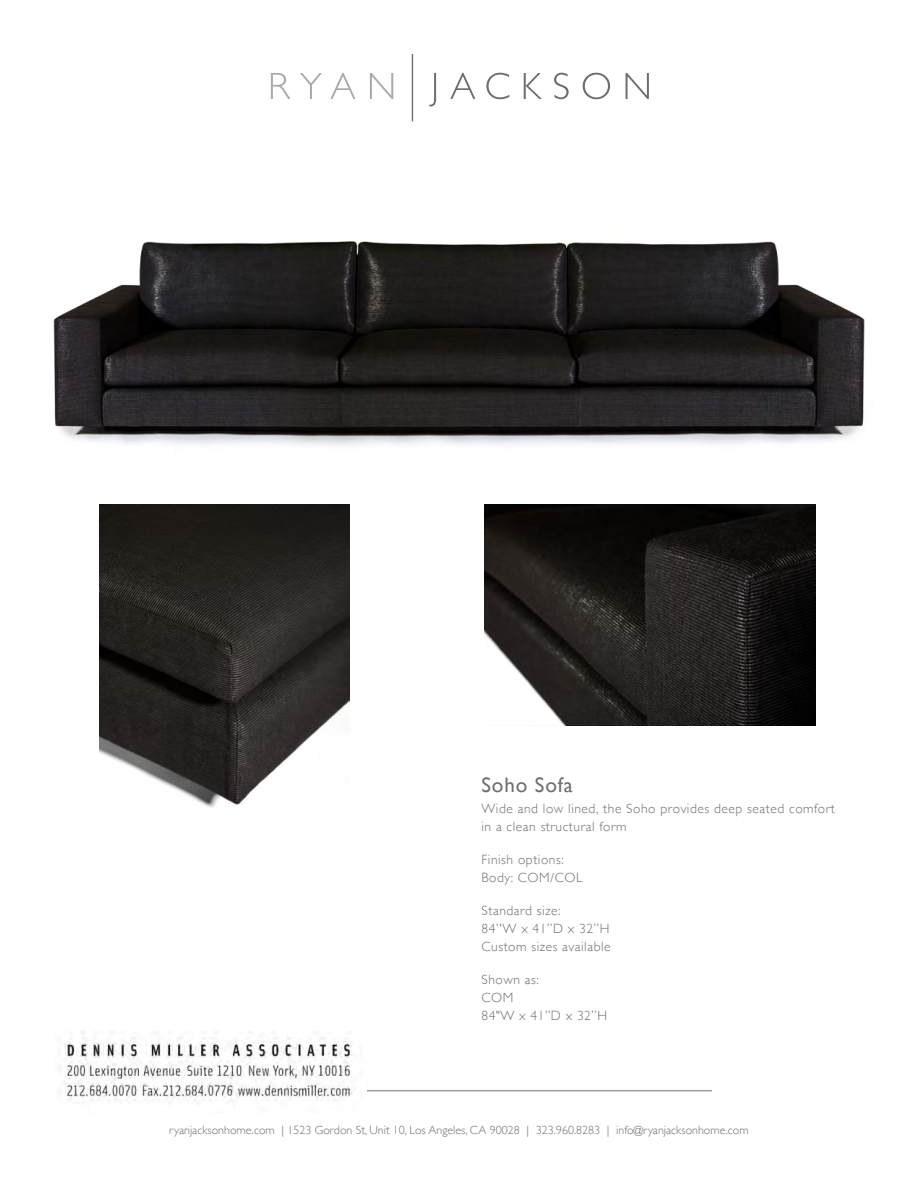
<style>
.page{position:relative;width:918px;height:1188px;background:#fff}
.page>*{position:absolute;margin:0;border:0;box-sizing:border-box;transform-origin:0 0}
.t1{font:21px "Gill Sans";letter-spacing:.04em;color:#6e6f72}
.t2{font:300 13.5px/18px "Gill Sans";letter-spacing:.04em;color:#6e6f72}
.t3{font:300 12px "Gill Sans";color:#6e6f72}
</style>
<div class="page">
<img style="left:53px;top:54px;width:812px;height:575px">
<svg style="left:271px;top:73px;width:20px;height:26px"></svg>
<svg style="left:300px;top:73px;width:22px;height:26px"></svg>
<svg style="left:330px;top:73px;width:26px;height:26px"></svg>
<svg style="left:370px;top:73px;width:23px;height:26px"></svg>
<svg style="left:429px;top:73px;width:7px;height:33px"></svg>
<svg style="left:450px;top:73px;width:25px;height:26px"></svg>
<svg style="left:486px;top:73px;width:23px;height:26px"></svg>
<svg style="left:524px;top:73px;width:18px;height:26px"></svg>
<svg style="left:554px;top:73px;width:15px;height:26px"></svg>
<svg style="left:583px;top:73px;width:27px;height:26px"></svg>
<svg style="left:626px;top:73px;width:23px;height:26px"></svg>
<hr style="left:412px;top:54px;width:1px;height:67px;background:#6c6d70">
<hr style="left:206px;top:1091px;width:506px;height:1px;background:#6e6f72">
<img style="left:484px;top:505px;width:332px;height:220px">
<img style="left:100px;top:504px;width:250px;height:304px">
<img style="left:59px;top:1031px;width:308px;height:72px">
<p class="t1" style="left:482px;top:773px;width:93px">Soho Sofa</p>
<p class="t2" style="left:482px;top:799px;width:355px">Wide and low lined, the Soho provides deep seated comfort in a clean structural form</p>
<p class="t2" style="left:482px;top:850px;width:102px">Finish options:<br>Body: COM/COL</p>
<p class="t2" style="left:482px;top:901px;width:131px">Standard size:<br>84’'W x 41”D x 32”H<br>Custom sizes available</p>
<p class="t2" style="left:482px;top:970px;width:127px">Shown as:<br>COM<br>84"W x 41”D x 32”H</p>
<p class="t3" style="left:169px;top:1121px;width:581px">ryanjacksonhome.com | 1523 Gordon St, Unit 10, Los Angeles, CA 90028 | 323.960.8283 | info@ryanjacksonhome.com</p>
</div>
